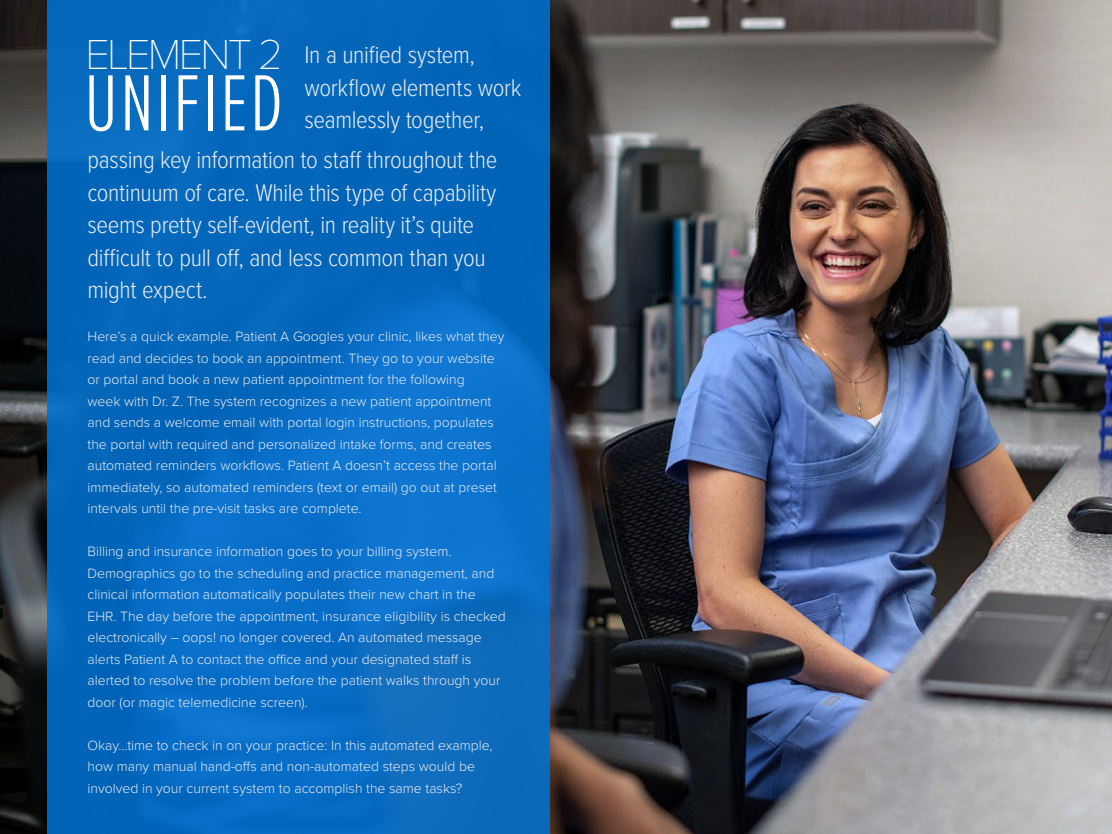
<style>
.page{position:relative;width:1112px;height:834px;background:#fff}
.page>*{position:absolute;margin:0;border:0;box-sizing:border-box;transform-origin:0 0}
.t1{font:300 82.5px "Proxima Nova Ex Cn";letter-spacing:.02em;color:#fff}
.t2{font:100 43.5px "Proxima Nova T";letter-spacing:-.06em;color:#fff}
.t3{font:300 25px/32.5px "Proxima Nova Cond";letter-spacing:-.015em;color:#e9ebed}
.t4{font:300 14px/21.5px "Proxima Nova";color:#e9ebed}
</style>
<div class="page">
<img style="left:0;top:0;width:1112px;height:834px">
<svg style="left:48px;top:0;width:502px;height:834px;background:#066abf"></svg>
<h2 class="t2" style="left:85px;top:22px;width:199px">ELEMENT 2</h2>
<h1 class="t1" style="left:84px;top:43px;width:201px">UNIFIED</h1>
<h3 class="t3" style="left:304px;top:37px;width:219px">In a unified system, workflow elements work seamlessly together,</h3>
<h3 class="t3" style="left:87px;top:142px;width:411px">passing key information to staff throughout the continuum of care. While this type of capability seems pretty self-evident, in reality it’s quite difficult to pull off, and less common than you might expect.</h3>
<p class="t4" style="left:88px;top:325px;width:419px">Here’s a quick example. Patient A Googles your clinic, likes what they read and decides to book an appointment. They go to your website or portal and book a new patient appointment for the following<br>week with Dr. Z. The system recognizes a new patient appointment and sends a welcome email with portal login instructions, populates the portal with required and personalized intake forms, and creates automated reminders workflows. Patient A doesn’t access the portal immediately, so automated reminders (text or email) go out at preset intervals until the pre-visit tasks are complete.</p>
<p class="t4" style="left:88px;top:540px;width:420px">Billing and insurance information goes to your billing system.<br>Demographics go to the scheduling and practice management, and clinical information automatically populates their new chart in the EHR. The day before the appointment, insurance eligibility is checked electronically – oops! no longer covered. An automated message alerts Patient A to contact the office and your designated staff is alerted to resolve the problem before the patient walks through your door (or magic telemedicine screen).</p>
<p class="t4" style="left:88px;top:734px;width:407px">Okay…time to check in on your practice: In this automated example, how many manual hand-offs and non-automated steps would be involved in your current system to accomplish the same tasks?</p>
</div>
